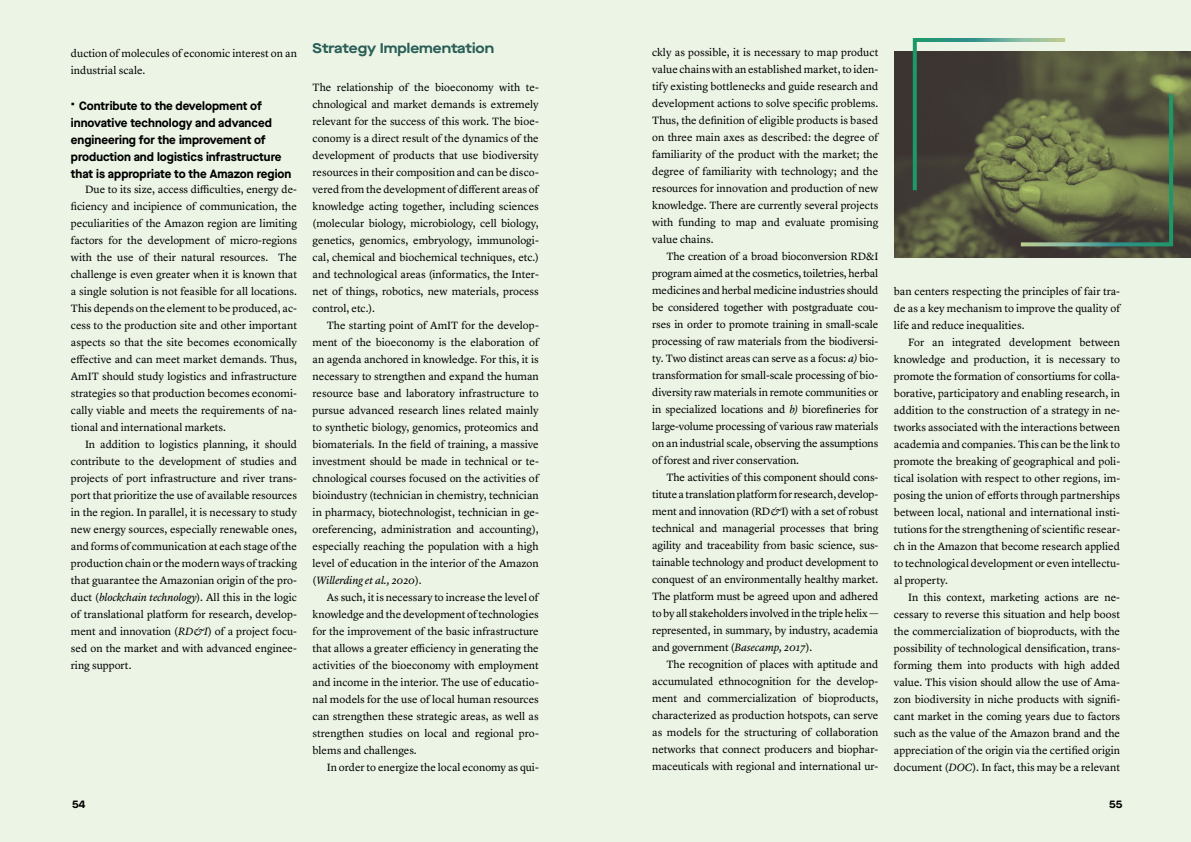
<style>
.page{position:relative;width:1191px;height:842px;background:#ecf4e5}
.page>*{position:absolute;margin:0;border:0;box-sizing:border-box;transform-origin:0 0}
.t1{font:700 12px/17px "Maison Neue";color:#000}
.t2{font:11px/17px "Lyon Text";color:#000;text-align:justify}
.t3{font:700 11px "Maison Neue";color:#000}
.s1{font-size:16px}
.s2{font-style:italic}
</style>
<div class="page">
<img style="left:894px;top:52px;width:297px;height:205px">
<svg style="left:910px;top:38px;width:265px;height:210px;background:#61684b"></svg>
<p class="t2" style="left:71px;top:44px;width:425px">duction of molecules of economic interest on an <sup>Strategy</sup> <sup>Implementation </sup>industrial scale.</p>
<p class="t1" style="left:71px;top:97px;width:222px"><span class="s1">·</span> Contribute to the development of innovative technology and advanced engineering for the improvement of production and logistics infrastructure that is appropriate to the Amazon region</p>
<p class="t2" style="left:71px;top:180px;width:228px;text-indent:14px">Due to its size, access difficulties, energy de&shy;ficiency and incipience of communication, the peculiarities of the Amazon region are limiting factors for the development of micro-regions with the use of their natural resources. The challenge is even greater when it is known that a single solution is not feasible for all locations.<br>This depends on the element to be produced, ac&shy;cess to the production site and other important aspects so that the site becomes economically effective and can meet market demands. Thus, AmIT should study logistics and infrastructure strategies so that production becomes economi&shy;cally viable and meets the requirements of na&shy;tional and international markets.</p>
<p class="t2" style="left:71px;top:435px;width:228px;text-indent:14px">In addition to logistics planning, it should contribute to the development of studies and projects of port infrastructure and river trans&shy;port that prioritize the use of available resources in the region. In parallel, it is necessary to study new energy sources, especially renewable ones, and forms of communication at each stage of the production chain or the modern ways of tracking that guarantee the Amazonian origin of the pro&shy;duct (<span class="s2">blockchain technology</span>). All this in the logic of translational platform for research, develop&shy;ment and innovation (<span class="s2">RD&amp;I</span>) of a project focu&shy;sed on the market and with advanced enginee&shy;ring support.</p>
<p class="t2" style="left:313px;top:78px;width:228px">The relationship of the bioeconomy with te&shy;chnological and market demands is extremely relevant for the success of this work. The bioe&shy;conomy is a direct result of the dynamics of the development of products that use biodiversity resources in their composition and can be disco&shy;vered from the development of different areas of knowledge acting together, including sciences (molecular biology, microbiology, cell biology, genetics, genomics, embryology, immunologi&shy;cal, chemical and biochemical techniques, etc.) and technological areas (informatics, the Inter&shy;net of things, robotics, new materials, process control, etc.).</p>
<p class="t2" style="left:313px;top:316px;width:228px;text-indent:14px">The starting point of AmIT for the develop&shy;ment of the bioeconomy is the elaboration of an agenda anchored in knowledge. For this, it is necessary to strengthen and expand the human resource base and laboratory infrastructure to pursue advanced research lines related mainly to synthetic biology, genomics, proteomics and biomaterials. In the field of training, a massive investment should be made in technical or te&shy;chnological courses focused on the activities of bioindustry (technician in chemistry, technician in pharmacy, biotechnologist, technician in ge&shy;oreferencing, administration and accounting), especially reaching the population with a high level of education in the interior of the Amazon (<span class="s2">Willerding et al., 2020</span>).</p>
<p class="t2" style="left:313px;top:587px;width:228px;text-indent:14px">As such, it is necessary to increase the level of knowledge and the development of technologies for the improvement of the basic infrastructure that allows a greater efficiency in generating the activities of the bioeconomy with employment and income in the interior. The use of educatio&shy;nal models for the use of local human resources can strengthen these strategic areas, as well as strengthen studies on local and regional pro&shy;blems and challenges.</p>
<p class="t2" style="left:327px;top:757px;width:213px">In order to energize the local economy as qui-</p>
<p class="t2" style="left:652px;top:43px;width:228px">ckly as possible, it is necessary to map product value chains with an established market, to iden&shy;tify existing bottlenecks and guide research and development actions to solve specific problems.<br>Thus, the definition of eligible products is based on three main axes as described: the degree of familiarity of the product with the market; the degree of familiarity with technology; and the resources for innovation and production of new knowledge. There are currently several projects with funding to map and evaluate promising value chains.</p>
<p class="t2" style="left:652px;top:247px;width:228px;text-indent:14px">The creation of a broad bioconversion RD&amp;I program aimed at the cosmetics, toiletries, herbal medicines and herbal medicine industries should be considered together with postgraduate cou&shy;rses in order to promote training in small-scale processing of raw materials from the biodiversi&shy;ty. Two distinct areas can serve as a focus: <span class="s2">a)</span> bio&shy;transformation for small-scale processing of bio&shy;diversity raw materials in remote communities or in specialized locations and <span class="s2">b)</span> biorefineries for large-volume processing of various raw materials on an industrial scale, observing the assumptions of forest and river conservation.</p>
<p class="t2" style="left:652px;top:468px;width:228px;text-indent:14px">The activities of this component should cons&shy;titute a translation platform for research, develop&shy;ment and innovation (RD<span class="s2">&amp;</span>I) with a set of robust technical and managerial processes that bring agility and traceability from basic science, sus&shy;tainable technology and product development to conquest of an environmentally healthy market.<br>The platform must be agreed upon and adhered to by all stakeholders involved in the triple helix — represented, in summary, by industry, academia and government (<span class="s2">Basecamp, 2017</span>).</p>
<p class="t2" style="left:652px;top:655px;width:228px;text-indent:14px">The recognition of places with aptitude and accumulated ethnocognition for the develop&shy;ment and commercialization of bioproducts, characterized as production hotspots, can serve as models for the structuring of collaboration networks that connect producers and biophar&shy;maceuticals with regional and international ur-</p>
<p class="t2" style="left:894px;top:282px;width:228px">ban centers respecting the principles of fair tra&shy;de as a key mechanism to improve the quality of life and reduce inequalities.</p>
<p class="t2" style="left:894px;top:333px;width:228px;text-indent:14px">For an integrated development between knowledge and production, it is necessary to promote the formation of consortiums for colla&shy;borative, participatory and enabling research, in addition to the construction of a strategy in ne&shy;tworks associated with the interactions between academia and companies. This can be the link to promote the breaking of geographical and poli&shy;tical isolation with respect to other regions, im&shy;posing the union of efforts through partnerships between local, national and international insti&shy;tutions for the strengthening of scientific resear&shy;ch in the Amazon that become research applied to technological development or even intellectu&shy;al property.</p>
<p class="t2" style="left:894px;top:588px;width:228px;text-indent:14px">In this context, marketing actions are ne&shy;cessary to reverse this situation and help boost the commercialization of bioproducts, with the possibility of technological densification, trans&shy;forming them into products with high added value. This vision should allow the use of Ama&shy;zon biodiversity in niche products with signifi&shy;cant market in the coming years due to factors such as the value of the Amazon brand and the appreciation of the origin via the certified origin document (<span class="s2">DOC</span>). In fact, this may be a relevant</p>
<p class="t3" style="left:72px;top:796px;width:15px">54</p>
<p class="t3" style="left:1109px;top:796px;width:15px">55</p>
</div>
